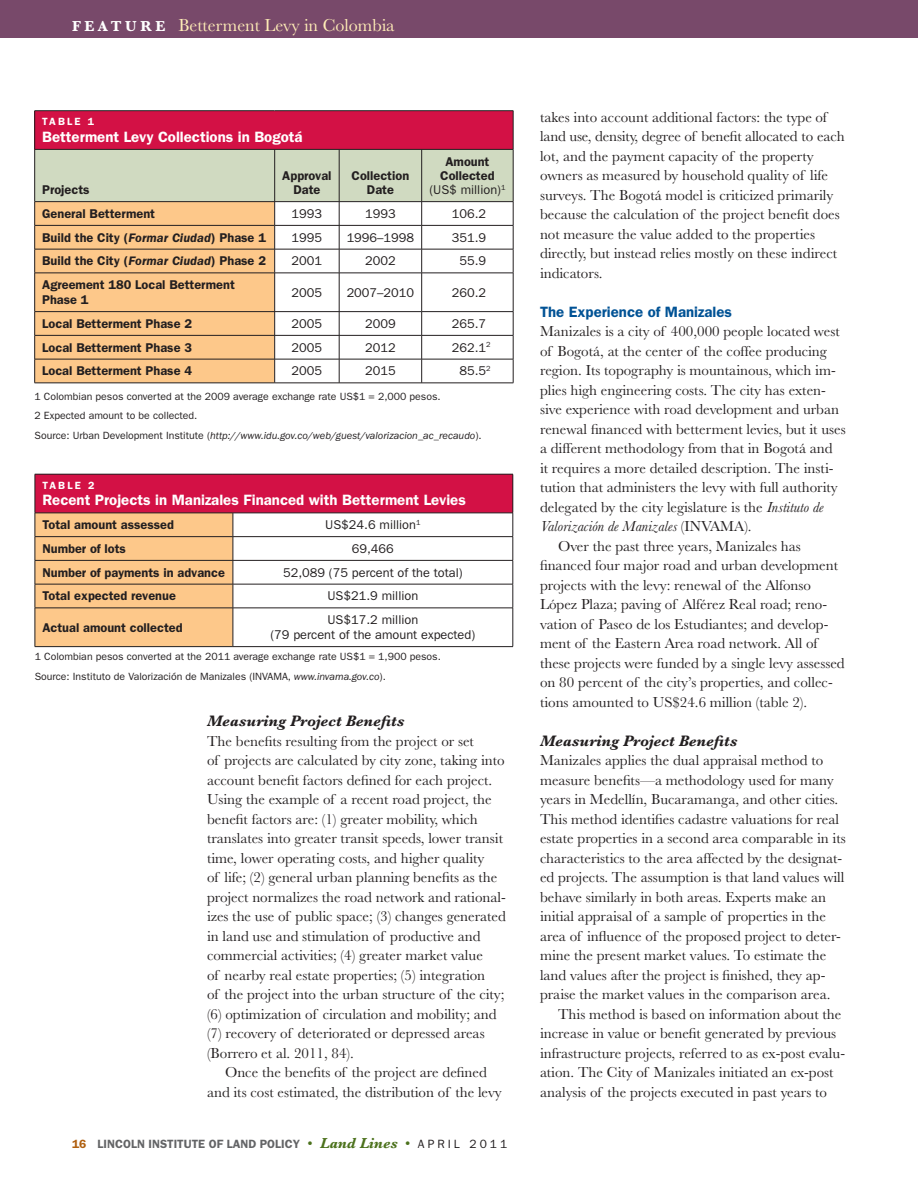
<style>
.page{position:relative;width:918px;height:1188px;background:#fff}
.page>*{position:absolute;margin:0;border:0;box-sizing:border-box;transform-origin:0 0}
.t1{font:18px "Baskerville";color:#ffedb7}
.t2{font:italic 700 15.75px "Baskerville";color:#231f20}
.t3{font:15px/19.5px "Baskerville";color:#231f20}
.t4{font:600 15px "ITC Franklin Gothic Std";color:#fff}
.t5{font:italic 15px "Baskerville";color:#231f20}
.t6{font:600 15px "ITC Franklin Gothic Std";color:#005295}
.t7{font:600 12.75px/14.2px "ITC Franklin Gothic Std";color:#231f20;text-align:center}
.t8{font:12.75px/15px "ITC Franklin Gothic Std";color:#231f20;text-align:center}
.t9{font:600 12px "ITC Franklin Gothic Std";color:#636466}
.t10{font:10.5px/19.5px "ITC Franklin Gothic Std";color:#231f20}
.t11{font:600 10.5px "ITC Franklin Gothic Std";letter-spacing:.2em;color:#fff}
.s1{font-weight:700;font-size:15px;color:#fff}
.s2{font-weight:400}
.s3{font-style:italic}
.s4{color:#b06010}
.s5{font-family:"Baskerville";font-weight:400;font-size:15px;color:#4c721d}
.s6{font-family:"Baskerville";font-weight:700;font-style:italic;font-size:15px;color:#4c721d}
.s7{font-weight:400;color:#231f20}
.s8{font-style:normal}
</style>
<div class="page">
<div style="left:0;top:0;width:918px;height:38px;background:#78496a"></div>
<div style="left:35px;top:111px;width:478px;height:38px;background:#d31145"></div>
<hr style="left:275px;top:383px;width:238px;height:1px;background:#231f20">
<hr style="left:34px;top:383px;width:241px;height:1px;background:#231f20">
<hr style="left:34px;top:110px;width:241px;height:1px;background:#231f20">
<hr style="left:34px;top:111px;width:1px;height:38px;background:#231f20">
<hr style="left:275px;top:110px;width:238px;height:1px;background:#231f20">
<hr style="left:513px;top:111px;width:1px;height:38px;background:#231f20">
<svg style="left:34px;top:149px;width:480px;height:234px"></svg>
<div style="left:35px;top:474px;width:478px;height:39px;background:#d31145"></div>
<hr style="left:35px;top:474px;width:198px;height:1px;background:#231f20">
<hr style="left:35px;top:474px;width:1px;height:39px;background:#231f20">
<hr style="left:233px;top:474px;width:280px;height:1px;background:#231f20">
<hr style="left:513px;top:474px;width:1px;height:39px;background:#231f20">
<svg style="left:35px;top:513px;width:479px;height:134px"></svg>
<hr style="left:233px;top:536px;width:280px;height:1px;background:#231f20">
<p class="t1" style="left:72px;top:17px;width:324px"><span class="s1">F E A T U R E</span> Betterment Levy in Colombia</p>
<p class="t11" style="left:42px;top:118px;width:54px">TABLE 1</p>
<p class="t4" style="left:42px;top:131px;width:262px">Betterment Levy Collections in Bogotá</p>
<p class="t7" style="left:42px;top:184px;width:49px">Projects</p>
<p class="t7" style="left:282px;top:170px;width:51px">Approval<br>Date</p>
<p class="t7" style="left:352px;top:170px;width:59px">Collection<br>Date</p>
<p class="t7" style="left:429px;top:155px;width:78px">Amount<br>Collected <span class="s2">(US$ million)</span><sup>1</sup></p>
<p class="t7" style="left:42px;top:208px;width:114px">General Betterment</p>
<p class="t8" style="left:292px;top:207px;width:32px">1993</p>
<p class="t8" style="left:365px;top:207px;width:32px">1993</p>
<p class="t8" style="left:452px;top:207px;width:36px">106.2</p>
<p class="t7" style="left:42px;top:231px;width:225px">Build the City (<span class="s3">Formar Ciudad</span>) Phase 1</p>
<p class="t8" style="left:292px;top:231px;width:32px">1995</p>
<p class="t8" style="left:347px;top:231px;width:69px">1996–1998</p>
<p class="t8" style="left:452px;top:231px;width:36px">351.9</p>
<p class="t7" style="left:42px;top:255px;width:225px">Build the City (<span class="s3">Formar Ciudad</span>) Phase 2</p>
<p class="t8" style="left:292px;top:255px;width:32px">2001</p>
<p class="t8" style="left:365px;top:255px;width:32px">2002</p>
<p class="t8" style="left:459px;top:255px;width:28px">55.9</p>
<p class="t7" style="left:42px;top:279px;width:194px;line-height:15px;text-align:left">Agreement 180 Local Betterment<br>Phase 1</p>
<p class="t8" style="left:292px;top:286px;width:32px">2005</p>
<p class="t8" style="left:347px;top:286px;width:69px">2007–2010</p>
<p class="t8" style="left:452px;top:286px;width:36px">260.2</p>
<p class="t7" style="left:42px;top:318px;width:151px">Local Betterment Phase 2</p>
<p class="t8" style="left:292px;top:317px;width:32px">2005</p>
<p class="t8" style="left:365px;top:317px;width:32px">2009</p>
<p class="t8" style="left:452px;top:317px;width:36px">265.7</p>
<p class="t7" style="left:42px;top:341px;width:151px">Local Betterment Phase 3</p>
<p class="t8" style="left:292px;top:341px;width:32px">2005</p>
<p class="t8" style="left:365px;top:341px;width:32px">2012</p>
<p class="t8" style="left:452px;top:341px;width:40px">262.1<sup>2</sup></p>
<p class="t7" style="left:42px;top:365px;width:151px">Local Betterment Phase 4</p>
<p class="t8" style="left:292px;top:365px;width:32px">2005</p>
<p class="t8" style="left:365px;top:365px;width:32px">2015</p>
<p class="t8" style="left:459px;top:365px;width:33px">85.5<sup>2</sup></p>
<p class="t10" style="left:34px;top:387px;width:449px">1 Colombian pesos converted at the 2009 average exchange rate US$1 = 2,000 pesos.<br>2 Expected amount to be collected.<br>Source: Urban Development Institute (<span class="s3">http://www.idu.gov.co/web/guest/valorizacion_ac_recaudo</span>).</p>
<p class="t11" style="left:42px;top:481px;width:54px">TABLE 2</p>
<p class="t4" style="left:42px;top:495px;width:425px">Recent Projects in Manizales Financed with Betterment Levies</p>
<p class="t7" style="left:42px;top:519px;width:133px">Total amount assessed</p>
<p class="t8" style="left:325px;top:519px;width:97px">US$24.6 million<sup>1</sup></p>
<p class="t7" style="left:42px;top:543px;width:85px">Number of lots</p>
<p class="t8" style="left:352px;top:542px;width:44px">69,466</p>
<p class="t7" style="left:42px;top:566px;width:184px">Number of payments in advance</p>
<p class="t8" style="left:283px;top:566px;width:181px">52,089 (75 percent of the total)</p>
<p class="t7" style="left:42px;top:590px;width:135px">Total expected revenue</p>
<p class="t8" style="left:327px;top:590px;width:92px">US$21.9 million</p>
<p class="t7" style="left:42px;top:621px;width:142px">Actual amount collected</p>
<p class="t8" style="left:270px;top:614px;width:206px">US$17.2 million<br>(79 percent of the amount expected)</p>
<p class="t10" style="left:35px;top:648px;width:408px">1 Colombian pesos converted at the 2011 average exchange rate US$1 = 1,900 pesos.<br>Source: Instituto de Valorización de Manizales (INVAMA, <span class="s3">www.invama.gov.co</span>).</p>
<p class="t2" style="left:207px;top:714px;width:199px">Measuring Project Benefits</p>
<p class="t3" style="left:207px;top:732px;width:300px">The benefits resulting from the project or set<br>of projects are calculated by city zone, taking into account benefit factors defined for each project.<br>Using the example of a recent road project, the benefit factors are: (1) greater mobility, which translates into greater transit speeds, lower transit time, lower operating costs, and higher quality<br>of life; (2) general urban planning benefits as the project normalizes the road network and rational&shy;izes the use of public space; (3) changes generated in land use and stimulation of productive and commercial activities; (4) greater market value<br>of nearby real estate properties; (5) integration<br>of the project into the urban structure of the city; (6) optimization of circulation and mobility; and (7) recovery of deteriorated or depressed areas (Borrero et al. 2011, 84).</p>
<p class="t3" style="left:207px;top:1064px;width:296px;text-align:center">Once the benefits of the project are defined<br>and its cost estimated, the distribution of the levy</p>
<p class="t9" style="left:72px;top:1139px;width:437px"><span class="s4">16</span> LINCOLN INSTITUTE OF LAND POLICY <span class="s5">•</span> <span class="s6">Land Lines</span> <span class="s5">•</span> <span class="s7">A P R I L 2 0 1 1</span></p>
<p class="t3" style="left:540px;top:108px;width:306px">takes into account additional factors: the type of land use, density, degree of benefit allocated to each lot, and the payment capacity of the property owners as measured by household quality of life surveys. The Bogotá model is criticized primarily because the calculation of the project benefit does not measure the value added to the properties directly, but instead relies mostly on these indirect indicators.</p>
<p class="t6" style="left:540px;top:306px;width:194px">The Experience of Manizales</p>
<p class="t3" style="left:540px;top:323px;width:301px">Manizales is a city of 400,000 people located west</p>
<p class="t3" style="left:540px;top:342px;width:288px">of Bogotá, at the center of the coffee producing</p>
<p class="t3" style="left:540px;top:362px;width:297px">region. Its topography is mountainous, which im-</p>
<p class="t3" style="left:540px;top:381px;width:287px">plies high engineering costs. The city has exten-</p>
<p class="t3" style="left:540px;top:401px;width:301px">sive experience with road development and urban</p>
<p class="t3" style="left:540px;top:420px;width:307px">renewal financed with betterment levies, but it uses</p>
<p class="t3" style="left:540px;top:440px;width:294px">a different methodology from that in Bogotá and</p>
<p class="t3" style="left:540px;top:459px;width:295px">it requires a more detailed description. The insti-</p>
<p class="t3" style="left:540px;top:479px;width:299px">tution that administers the levy with full authority</p>
<p class="t3" style="left:540px;top:498px;width:285px">delegated by the city legislature is the <span class="s3">Instituto de</span></p>
<p class="t5" style="left:540px;top:520px;width:213px">Valorización de Manizales <span class="s8">(INVAMA).</span></p>
<p class="t3" style="left:558px;top:537px;width:244px">Over the past three years, Manizales has</p>
<p class="t3" style="left:540px;top:557px;width:300px">financed four major road and urban development</p>
<p class="t3" style="left:540px;top:576px;width:273px">projects with the levy: renewal of the Alfonso</p>
<p class="t3" style="left:540px;top:596px;width:289px">López Plaza; paving of Alférez Real road; reno-</p>
<p class="t3" style="left:540px;top:615px;width:290px">vation of Paseo de los Estudiantes; and develop-</p>
<p class="t3" style="left:540px;top:635px;width:279px">ment of the Eastern Area road network. All of</p>
<p class="t3" style="left:540px;top:654px;width:306px">these projects were funded by a single levy assessed</p>
<p class="t3" style="left:540px;top:674px;width:294px">on 80 percent of the city’s properties, and collec-</p>
<p class="t3" style="left:540px;top:693px;width:269px">tions amounted to US$24.6 million (table 2).</p>
<p class="t2" style="left:540px;top:734px;width:199px">Measuring Project Benefits</p>
<p class="t3" style="left:540px;top:752px;width:307px">Manizales applies the dual appraisal method to measure benefits—a methodology used for many years in Medellín, Bucaramanga, and other cities.<br>This method identifies cadastre valuations for real estate properties in a second area comparable in its characteristics to the area affected by the designat&shy;ed projects. The assumption is that land values will behave similarly in both areas. Experts make an initial appraisal of a sample of properties in the area of influence of the proposed project to deter&shy;mine the present market values. To estimate the land values after the project is finished, they ap&shy;praise the market values in the comparison area.</p>
<p class="t3" style="left:540px;top:1005px;width:307px;text-indent:18px">This method is based on information about the increase in value or benefit generated by previous infrastructure projects, referred to as ex-post evalu&shy;ation. The City of Manizales initiated an ex-post analysis of the projects executed in past years to</p>
</div>
